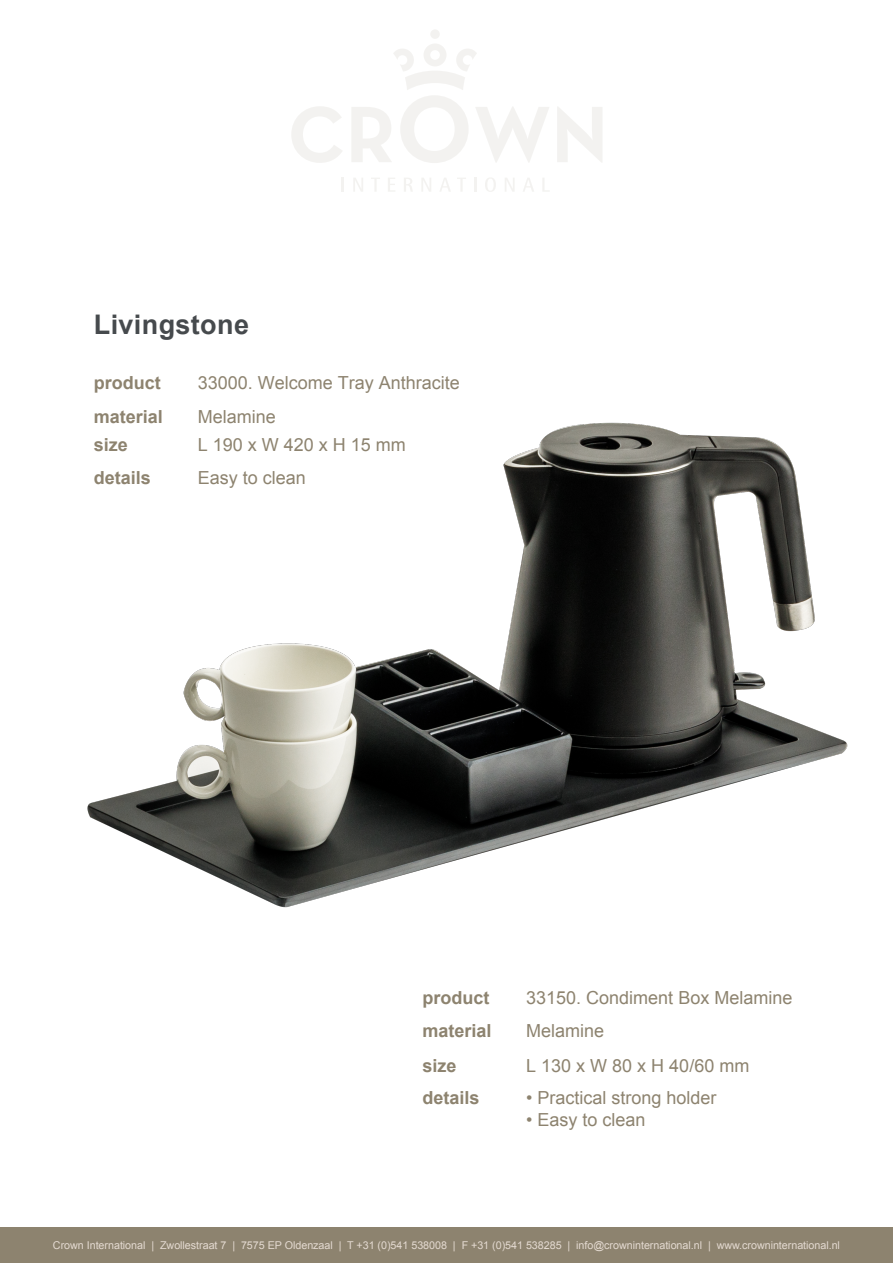
<style>
.page{position:relative;width:893px;height:1263px;background:#fff}
.page>*{position:absolute;margin:0;border:0;box-sizing:border-box;transform-origin:0 0}
.t1{font:700 27px "Arial";letter-spacing:.015em;color:#464a4d}
.t2{font:18px "Arial";color:#8d836f}
.t3{font:700 18px "Arial";color:#8d836f}
.t4{font:10.8px "Arial";letter-spacing:-.005em;color:#e4dad1}
</style>
<div class="page">
<div style="left:0;top:1227px;width:893px;height:36px;background:#8d836f"></div>
<div style="left:430px;top:29px;width:10px;height:10px;background:#f3f2f0;border-radius:50%"></div>
<svg style="left:291px;top:106px;width:51px;height:57px"></svg>
<svg style="left:352px;top:44px;width:197px;height:119px"></svg>
<svg style="left:557px;top:107px;width:45px;height:55px"></svg>
<hr style="left:341px;top:178px;width:3px;height:14px;background:#8d836f">
<svg style="left:353px;top:178px;width:10px;height:14px"></svg>
<svg style="left:371px;top:178px;width:9px;height:14px"></svg>
<svg style="left:388px;top:178px;width:7px;height:14px"></svg>
<svg style="left:404px;top:178px;width:8px;height:14px"></svg>
<svg style="left:422px;top:178px;width:9px;height:14px"></svg>
<svg style="left:440px;top:178px;width:10px;height:14px"></svg>
<svg style="left:457px;top:178px;width:9px;height:14px"></svg>
<svg style="left:474px;top:178px;width:2px;height:14px"></svg>
<svg style="left:485px;top:178px;width:11px;height:14px"></svg>
<svg style="left:505px;top:178px;width:9px;height:14px"></svg>
<svg style="left:523px;top:178px;width:11px;height:14px"></svg>
<svg style="left:543px;top:178px;width:6px;height:14px"></svg>
<img style="left:87px;top:422px;width:761px;height:486px">
<h1 class="t1" style="left:94px;top:307px;width:157px">Livingstone</h1>
<p class="t3" style="left:94px;top:371px;width:68px">product</p>
<p class="t2" style="left:198px;top:371px;width:264px">33000. Welcome Tray Anthracite</p>
<p class="t3" style="left:94px;top:405px;width:71px">material</p>
<p class="t2" style="left:198px;top:405px;width:80px">Melamine</p>
<p class="t3" style="left:94px;top:433px;width:36px">size</p>
<p class="t2" style="left:198px;top:433px;width:210px">L 190 x W 420 x H 15 mm</p>
<p class="t3" style="left:94px;top:466px;width:59px">details</p>
<p class="t2" style="left:198px;top:465px;width:110px">Easy to clean</p>
<p class="t3" style="left:422px;top:986px;width:68px">product</p>
<p class="t2" style="left:526px;top:986px;width:268px">33150. Condiment Box Melamine</p>
<p class="t3" style="left:422px;top:1019px;width:71px">material</p>
<p class="t2" style="left:526px;top:1019px;width:80px">Melamine</p>
<p class="t3" style="left:422px;top:1053px;width:36px">size</p>
<p class="t2" style="left:526px;top:1053px;width:225px">L 130 x W 80 x H 40/60 mm</p>
<p class="t3" style="left:422px;top:1086px;width:59px">details</p>
<p class="t2" style="left:526px;top:1086px;width:192px">• Practical strong holder</p>
<p class="t2" style="left:526px;top:1108px;width:121px">• Easy to clean</p>
<p class="t4" style="left:53px;top:1238px;width:788px">Crown International | Zwollestraat 7 | 7575 EP Oldenzaal | T +31 (0)541 538008 | F +31 (0)541 538285 | info@crowninternational.nl | www.crowninternational.nl</p>
</div>
